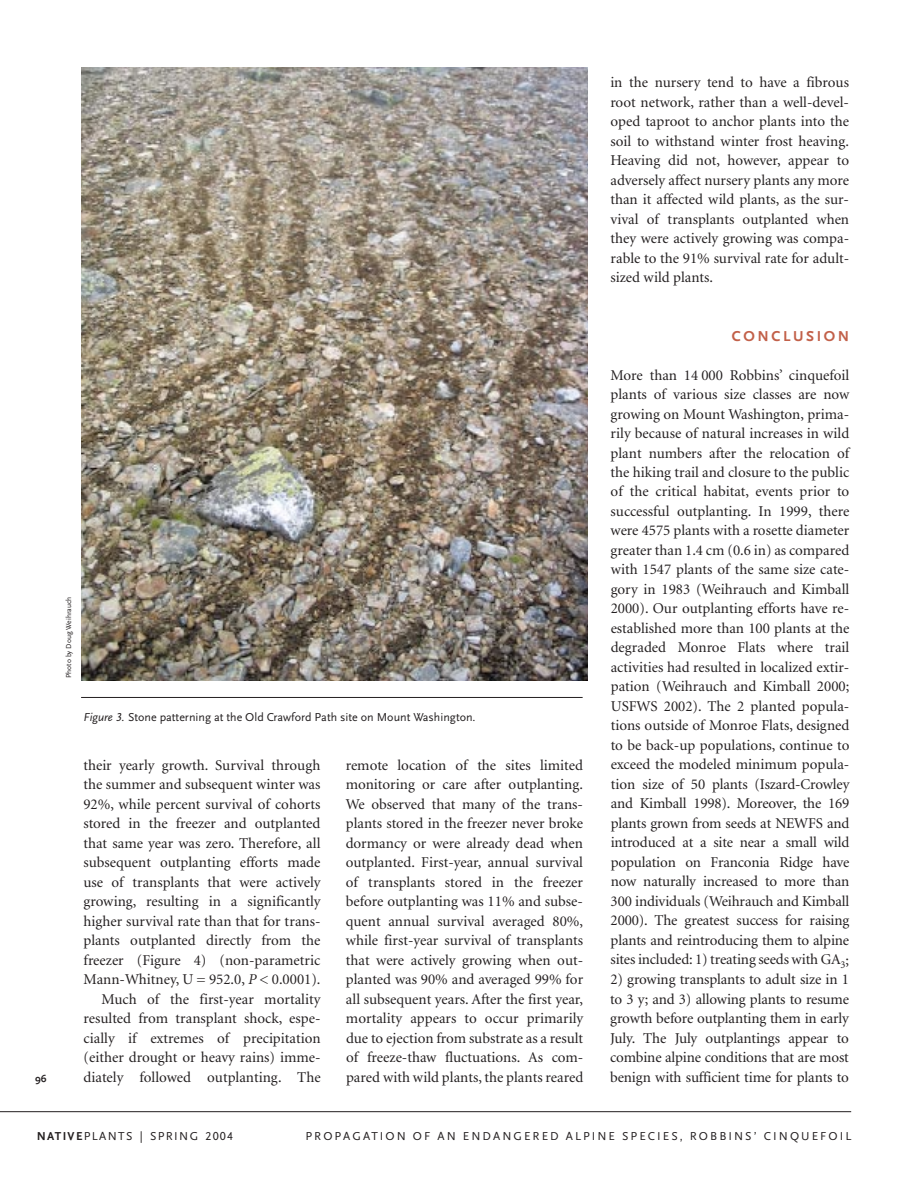
<style>
.page{position:relative;width:918px;height:1188px;background:#fff}
.page>*{position:absolute;margin:0;border:0;box-sizing:border-box;transform-origin:0 0}
.t1{font:15px/19.5px "Minion";color:#231f20;text-align:justify}
.t2{font:700 15px "Scala Sans";letter-spacing:.17em;color:#c26049}
.t3{font:12px "Scala Sans";color:#231f20}
.t4{font:12px "Scala Sans";letter-spacing:.17em;color:#231f20}
.t5{font:12px "Scala Sans";letter-spacing:.115em;color:#231f20}
.t6{font:700 10.5px "Scala Sans";color:#231f20}
.t7{font:7.5px "Scala Sans";color:#231f20}
.s1{font-style:italic}
.s2{font-family:"Scala Sans Caps";font-style:italic}
.s3{font-weight:700}
.s4{font-family:"Scala Sans Caps"}
</style>
<div class="page">
<hr style="left:0;top:1111px;width:851px;height:1px;background:#231f20">
<img style="left:81px;top:68px;width:507px;height:613px">
<hr style="left:81px;top:697px;width:502px;height:1px;background:#231f20">
<p class="t6" style="left:35px;top:1074px;width:13px">96</p>
<p class="t7" style="left:66px;top:678px;width:83px;rotate:-90deg">Photo by Doug Weihrauch</p>
<p class="t3" style="left:84px;top:712px;width:394px"><span class="s1">Figure</span> <span class="s2">3</span><span class="s1">.</span> Stone patterning at the Old Crawford Path site on Mount Washington.</p>
<p class="t1" style="left:83px;top:756px;width:239px;text-align:right">their yearly growth. Survival through the summer and subsequent winter was 92%, while percent survival of cohorts stored in the freezer and outplanted that same year was zero. Therefore, all subsequent outplanting efforts made use of transplants that were actively growing, resulting in a significantly higher survival rate than that for trans&shy;plants outplanted directly from the freezer (Figure 4) (non-parametric Mann-Whitney, U = 952.0, <span class="s1">P</span> &lt; 0.0001).<br>Much of the first-year mortality resulted from transplant shock, espe&shy;cially if extremes of precipitation (either drought or heavy rains) imme&shy;diately followed outplanting. The</p>
<p class="t1" style="left:346px;top:756px;width:239px">remote location of the sites limited monitoring or care after outplanting.<br>We observed that many of the trans&shy;plants stored in the freezer never broke dormancy or were already dead when outplanted. First-year, annual survival of transplants stored in the freezer before outplanting was 11% and subse&shy;quent annual survival averaged 80%, while first-year survival of transplants that were actively growing when out&shy;planted was 90% and averaged 99% for all subsequent years. After the first year, mortality appears to occur primarily due to ejection from substrate as a result of freeze-thaw fluctuations. As com&shy;pared with wild plants, the plants reared</p>
<p class="t1" style="left:610px;top:74px;width:240px">in the nursery tend to have a fibrous root network, rather than a well-devel&shy;oped taproot to anchor plants into the soil to withstand winter frost heaving.<br>Heaving did not, however, appear to adversely affect nursery plants any more than it affected wild plants, as the sur&shy;vival of transplants outplanted when they were actively growing was compa&shy;rable to the 91% survival rate for adult&shy;sized wild plants.</p>
<p class="t2" style="left:732px;top:330px;width:119px">CONCLUSION</p>
<p class="t1" style="left:611px;top:366px;width:240px">More than 14 000 Robbins’ cinquefoil plants of various size classes are now growing on Mount Washington, prima&shy;rily because of natural increases in wild plant numbers after the relocation of the hiking trail and closure to the public of the critical habitat, events prior to successful outplanting. In 1999, there were 4575 plants with a rosette diameter greater than 1.4 cm (0.6 in) as compared with 1547 plants of the same size cate&shy;gory in 1983 (Weihrauch and Kimball 2000). Our outplanting efforts have re&shy;established more than 100 plants at the degraded Monroe Flats where trail activities had resulted in localized extir&shy;pation (Weihrauch and Kimball 2000; USFWS 2002). The 2 planted popula&shy;tions outside of Monroe Flats, designed to be back-up populations, continue to exceed the modeled minimum popula&shy;tion size of 50 plants (Iszard-Crowley and Kimball 1998). Moreover, the 169 plants grown from seeds at NEWFS and introduced at a site near a small wild population on Franconia Ridge have now naturally increased to more than 300 individuals (Weihrauch and Kimball 2000). The greatest success for raising plants and reintroducing them to alpine sites included: 1) treating seeds with GA<sub>3</sub>;</p>
<p class="t1" style="left:610px;top:971px;width:240px">2) growing transplants to adult size in 1 to 3 y; and 3) allowing plants to resume growth before outplanting them in early July. The July outplantings appear to combine alpine conditions that are most benign with sufficient time for plants to</p>
<p class="t5" style="left:37px;top:1131px;width:198px"><span class="s3">NATIVE</span>PLANTS | SPRING <span class="s4">2004</span></p>
<p class="t4" style="left:306px;top:1131px;width:547px">PROPAGATION OF AN ENDANGERED ALPINE SPECIES, ROBBINS’ CINQUEFOIL</p>
</div>
